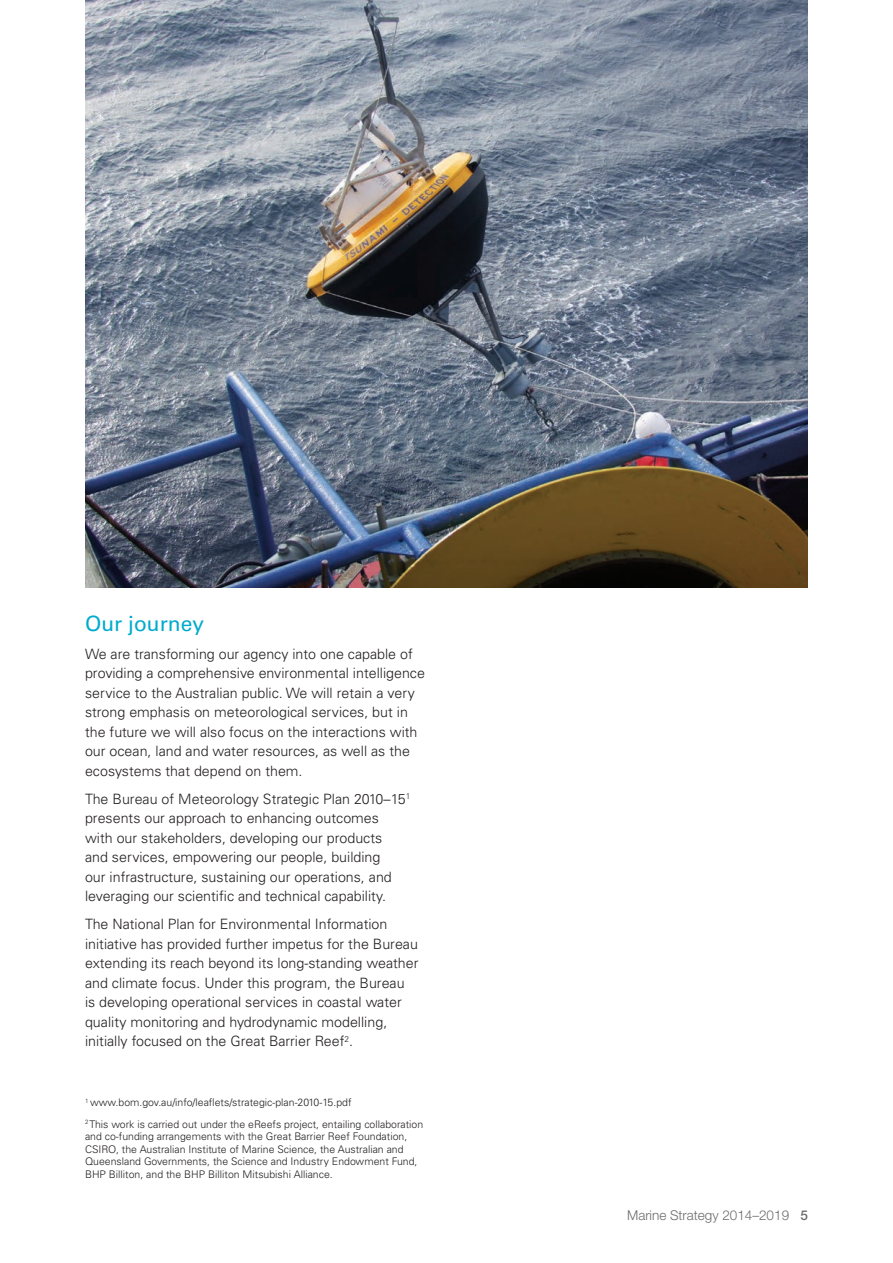
<style>
.page{position:relative;width:893px;height:1263px;background:#fff}
.page>*{position:absolute;margin:0;border:0;box-sizing:border-box;transform-origin:0 0}
.t1{font:500 21px "Univers CE";color:#00abcd}
.t2{font:300 14.25px/19.5px "Univers";color:#231f20}
.t3{font:300 13.5px "Helvetica Neue CE";color:#6c6d70}
.Footnote{font:300 10.5px/12.6px "Univers CE";color:#231f20}
.s1{font-weight:500}
</style>
<div class="page">
<img style="left:85px;top:0;width:723px;height:588px">
<h2 class="t1" style="left:85px;top:611px;width:121px">Our journey</h2>
<p class="t2" style="left:85px;top:644px;width:341px">We are transforming our agency into one capable of providing a comprehensive environmental intelligence service to the Australian public. We will retain a very strong emphasis on meteorological services, but in the future we will also focus on the interactions with our ocean, land and water resources, as well as the ecosystems that depend on them.</p>
<p class="t2" style="left:85px;top:789px;width:327px">The Bureau of Meteorology Strategic Plan 2010–15<sup>1 </sup>presents our approach to enhancing outcomes<br>with our stakeholders, developing our products<br>and services, empowering our people, building<br>our infrastructure, sustaining our operations, and leveraging our scientific and technical capability.</p>
<p class="t2" style="left:85px;top:915px;width:335px">The National Plan for Environmental Information initiative has provided further impetus for the Bureau extending its reach beyond its long-standing weather and climate focus. Under this program, the Bureau is developing operational services in coastal water quality monitoring and hydrodynamic modelling, initially focused on the Great Barrier Reef<sup>2</sup>.</p>
<p class="Footnote" style="left:85px;top:1096px;width:268px"><sup>1</sup> www.bom.gov.au/info/leaflets/strategic-plan-2010-15.pdf</p>
<p class="Footnote" style="left:85px;top:1118px;width:340px"><sup>2</sup> This work is carried out under the eReefs project, entailing collaboration and co-funding arrangements with the Great Barrier Reef Foundation, CSIRO, the Australian Institute of Marine Science, the Australian and Queensland Governments, the Science and Industry Endowment Fund, BHP Billiton, and the BHP Billiton Mitsubishi Alliance.</p>
<p class="t3" style="left:627px;top:1207px;width:182px">Marine Strategy 2014–2019 <span class="s1">5</span></p>
</div>
